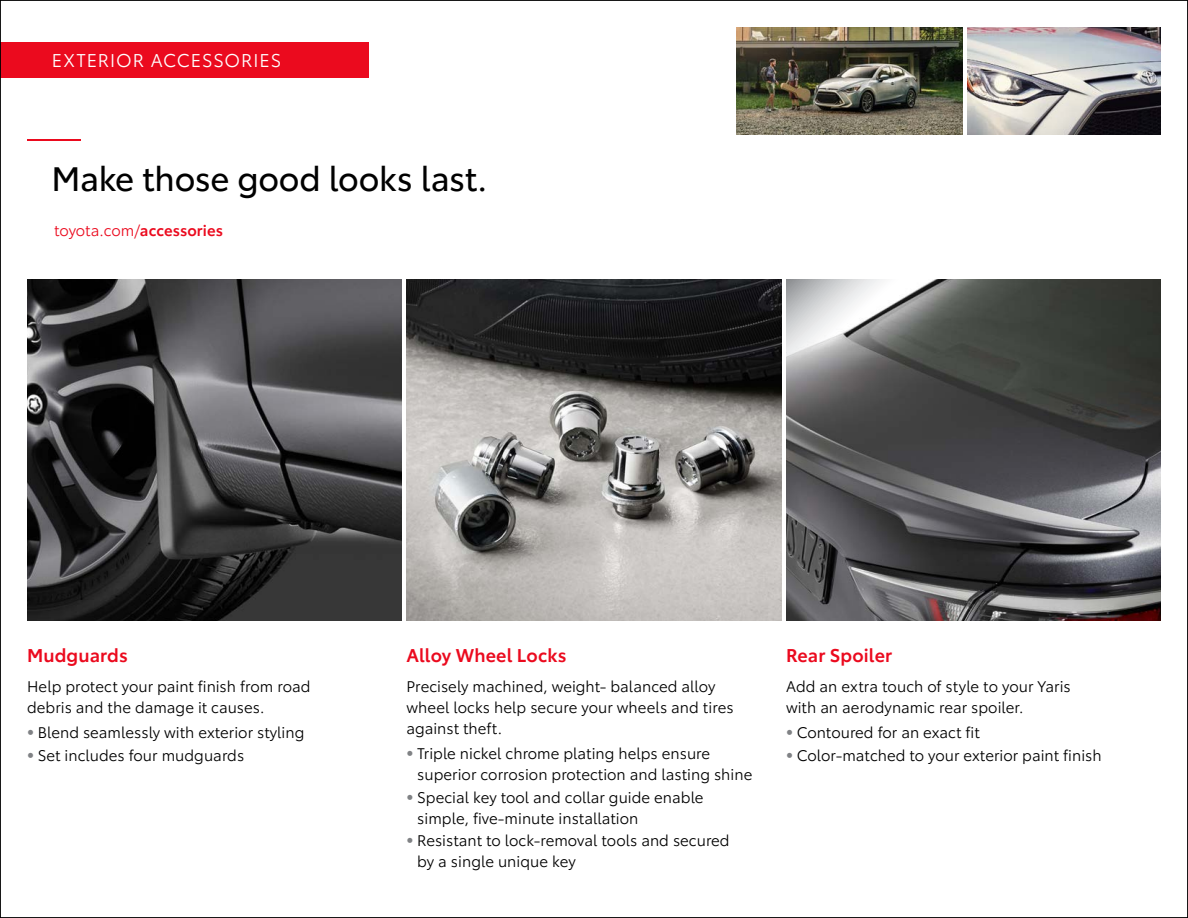
<style>
.page{position:relative;width:1188px;height:918px;background:#fff}
.page>*{position:absolute;margin:0;border:0;box-sizing:border-box;transform-origin:0 0}
.t1{font:33px "Toyota Type";letter-spacing:-.01em;color:#000}
.t2{font:600 18px "Toyota Type";letter-spacing:.01em;color:#eb0a1e}
.t3{font:18px "Toyota Type";letter-spacing:.05em;color:#fff}
.t4{font:15px/21px "Toyota Type";letter-spacing:.005em;color:#000}
.t5{font:15px "Toyota Type";letter-spacing:-.005em;color:#eb0a1e}
.s1{font-weight:600}
.s2{font-weight:700;font-size:18px;color:#808285}
</style>
<div class="page">
<img style="left:968px;top:27px;width:193px;height:108px">
<img style="left:736px;top:27px;width:227px;height:108px">
<img style="left:27px;top:279px;width:375px;height:342px">
<img style="left:786px;top:572px;width:375px;height:49px">
<img style="left:406px;top:279px;width:376px;height:342px">
<svg style="left:786px;top:279px;width:375px;height:293px;background:#5a5b5b"></svg>
<div style="left:0;top:42px;width:369px;height:36px;background:#eb0a1e"></div>
<hr style="left:27px;top:140px;width:54px;height:1px;background:#eb0a1e">
<p class="t3" style="left:52px;top:47px;width:231px">EXTERIOR ACCESSORIES</p>
<h1 class="t1" style="left:51px;top:155px;width:437px">Make those good looks last.</h1>
<p class="t5" style="left:54px;top:219px;width:170px">toyota.com/<span class="s1">accessories</span></p>
<p class="t2" style="left:27px;top:641px;width:102px">Mudguards</p>
<p class="t4" style="left:27px;top:675px;width:285px">Help protect your paint finish from road debris and the damage it causes.</p>
<p class="t4" style="left:27px;top:721px;width:279px"><span class="s2">•</span> Blend seamlessly with exterior styling</p>
<p class="t4" style="left:27px;top:744px;width:219px"><span class="s2">•</span> Set includes four mudguards</p>
<p class="t2" style="left:406px;top:641px;width:162px">Alloy Wheel Locks</p>
<p class="t4" style="left:406px;top:675px;width:329px">Precisely machined, weight- balanced alloy wheel locks help secure your wheels and tires against theft.</p>
<p class="t4" style="left:417px;top:742px;width:337px;text-indent:-11px"><span class="s2">•</span> Triple nickel chrome plating helps ensure superior corrosion protection and lasting shine</p>
<p class="t4" style="left:417px;top:786px;width:288px;text-indent:-11px"><span class="s2">•</span> Special key tool and collar guide enable simple, five-minute installation</p>
<p class="t4" style="left:417px;top:829px;width:314px;text-indent:-11px"><span class="s2">•</span> Resistant to lock-removal tools and secured by a single unique key</p>
<p class="t2" style="left:786px;top:641px;width:108px">Rear Spoiler</p>
<p class="t4" style="left:786px;top:675px;width:286px">Add an extra touch of style to your Yaris with an aerodynamic rear spoiler.</p>
<p class="t4" style="left:786px;top:721px;width:195px"><span class="s2">•</span> Contoured for an exact fit</p>
<p class="t4" style="left:786px;top:744px;width:317px"><span class="s2">•</span> Color-matched to your exterior paint finish</p>
</div>
